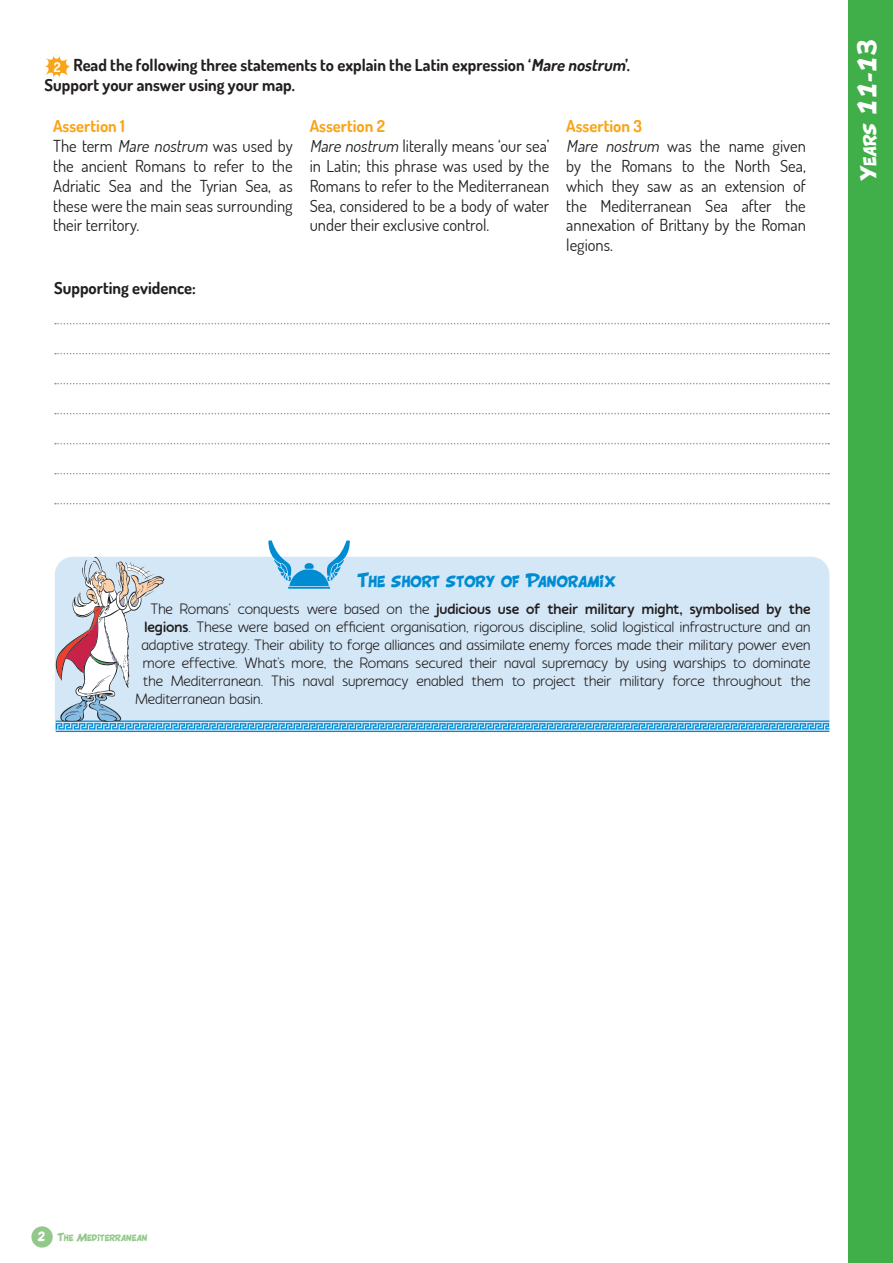
<style>
.page{position:relative;width:893px;height:1263px;background:#fff}
.page>*{position:absolute;margin:0;border:0;box-sizing:border-box;transform-origin:0 0}
.t1{font:24px "Uderzo Ti TR";color:#fff}
.t2{font:21px "Uderzo Ti TR";color:#008cd3}
.t3{font:16.5px/19.8px "Dosis";color:#231f20;text-align:justify}
.t4{font:700 16.5px/19.8px "Dosis";color:#231f20}
.t5{font:700 16.5px "Dosis";color:#f9a51b}
.t6{font:15px "Auro";color:#231f20}
.t7{font:500 15px "Auro";color:#231f20}
.t8{font:700 13.5px "Dosis";color:#fff}
.t9{font:12px "Uderzo Ti TR";color:#92c889}
.t10{font:12px "Uderzo Ti TR";color:#fff}
.s1{font-style:italic}
.s2{font-weight:400}
.s3{font-weight:500}
</style>
<div class="page">
<div style="left:848px;top:0;width:45px;height:1263px;background:#40ae49"></div>
<svg style="left:45px;top:56px;width:25px;height:21px"></svg>
<svg style="left:55px;top:323px;width:774px;height:1px"></svg>
<svg style="left:55px;top:353px;width:774px;height:1px"></svg>
<svg style="left:55px;top:383px;width:774px;height:1px"></svg>
<svg style="left:55px;top:413px;width:774px;height:1px"></svg>
<svg style="left:55px;top:443px;width:774px;height:1px"></svg>
<svg style="left:55px;top:473px;width:774px;height:1px"></svg>
<svg style="left:55px;top:503px;width:774px;height:1px"></svg>
<svg style="left:56px;top:540px;width:774px;height:192px;background:#cee2f2"></svg>
<div style="left:31px;top:1226px;width:22px;height:21px;background:#92c889;border-radius:50%"></div>
<p class="t4" style="left:45px;top:55px;width:587px;text-indent:29px">Read the following three statements to explain the Latin expression ‘<span class="s1">Mare nostrum</span>’.<br>Support your answer using your map.</p>
<p class="t8" style="left:54px;top:59px;width:8px">2</p>
<p class="t5" style="left:53px;top:116px;width:73px">Assertion 1</p>
<p class="t3" style="left:53px;top:136px;width:241px">The term <span class="s1">Mare nostrum</span> was used by the ancient Romans to refer to the Adriatic Sea and the Tyrian Sea, as these were the main seas surrounding their territory.</p>
<p class="t4" style="left:54px;top:278px;width:143px">Supporting evidence:</p>
<p class="t5" style="left:310px;top:116px;width:77px">Assertion 2</p>
<p class="t3" style="left:310px;top:136px;width:241px"><span class="s1">Mare nostrum</span> literally means ‘our sea’ in Latin; this phrase was used by the Romans to refer to the Mediterranean Sea, considered to be a body of water under their exclusive control.</p>
<p class="t5" style="left:566px;top:116px;width:77px">Assertion 3</p>
<p class="t3" style="left:566px;top:136px;width:241px"><span class="s1">Mare nostrum</span> was the name given by the Romans to the North Sea, which they saw as an extension of the Mediterranean Sea after the annexation of Brittany by the Roman legions.</p>
<p class="t1" style="left:856px;top:181px;width:143px;rotate:-90deg">Years 11-13</p>
<p class="t2" style="left:358px;top:570px;width:260px">The short story of Panoramix</p>
<p class="t7" style="left:150px;top:599px;width:662px"><span class="s2">The Romans’ conquests were based on the</span> judicious use of their military might, symbolised by the</p>
<p class="t6" style="left:144px;top:617px;width:667px"><span class="s3">legions</span>. These were based on efficient organisation, rigorous discipline, solid logistical infrastructure and an</p>
<p class="t6" style="left:141px;top:635px;width:671px">adaptive strategy. Their ability to forge alliances and assimilate enemy forces made their military power even</p>
<p class="t6" style="left:143px;top:653px;width:669px">more effective. What’s more, the Romans secured their naval supremacy by using warships to dominate</p>
<p class="t6" style="left:143px;top:671px;width:669px">the Mediterranean. This naval supremacy enabled them to project their military force throughout the</p>
<p class="t6" style="left:135px;top:689px;width:129px">Mediterranean basin.</p>
<p class="t10" style="left:37px;top:1230px;width:10px">2</p>
<p class="t9" style="left:58px;top:1230px;width:91px">The Mediterranean</p>
</div>
